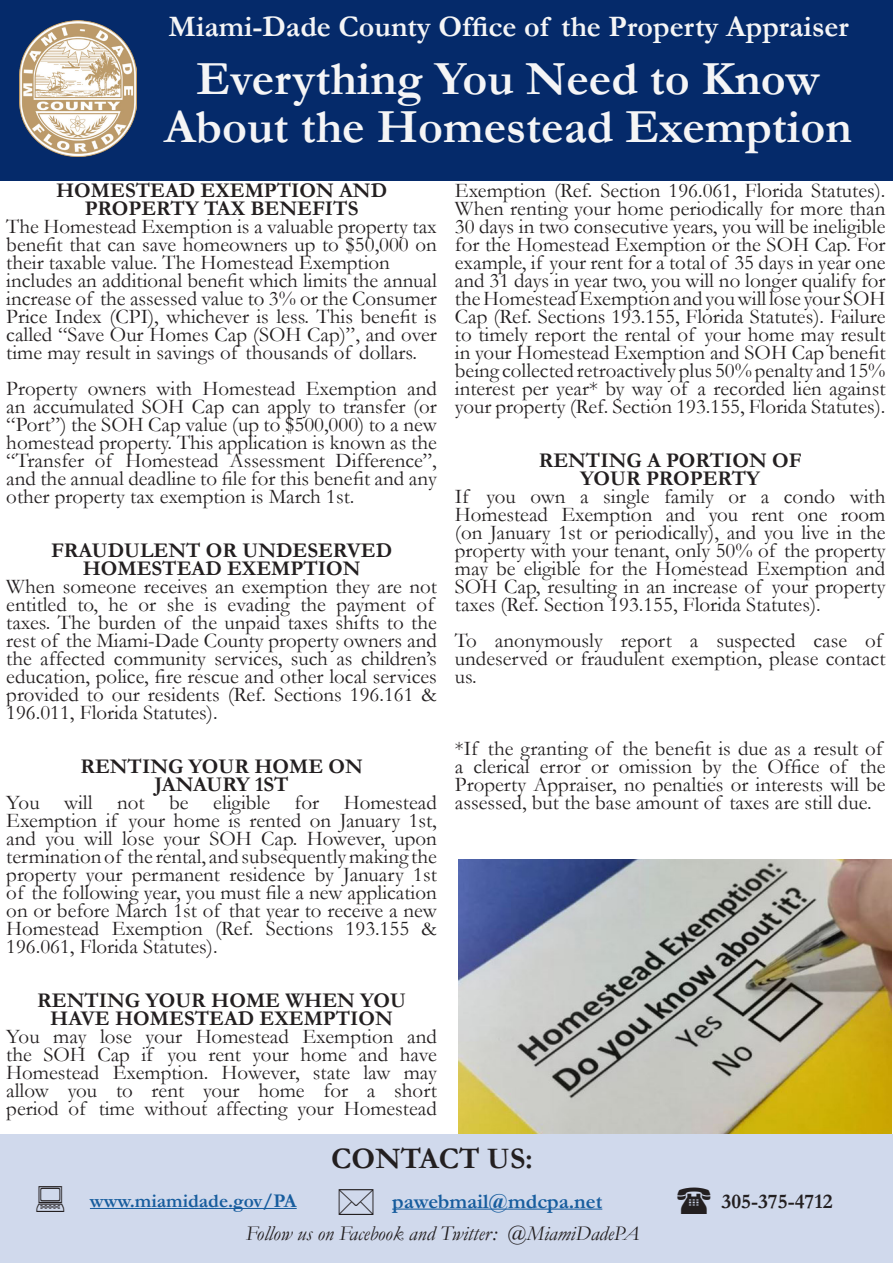
<style>
.page{position:relative;width:893px;height:1263px;background:#fff}
.page>*{position:absolute;margin:0;border:0;box-sizing:border-box;transform-origin:0 0}
.t1{font:700 48px/48px "Garamond";color:#f5f5f6;text-align:center}
.t2{font:700 30px "Garamond";color:#f5f5f6}
.t3{font:700 30px "Garamond";color:#231f20}
.t4{font:21px/18px "Garamond";color:#231f20;text-align:justify}
.t5{font:700 21px/18px "Garamond";color:#231f20;text-align:center}
.t6{font:italic 21px "Garamond";color:#231f20}
.t7{font:700 21px "Garamond";color:#175d9e}
.t8{font:700 19.5px "Garamond";color:#175d9e}
</style>
<div class="page">
<img style="left:458px;top:860px;width:433px;height:274px">
<div style="left:0;top:0;width:893px;height:180px;background:#052a6a"></div>
<img style="left:19px;top:20px;width:118px;height:137px">
<div style="left:0;top:1134px;width:893px;height:129px;background:#d0d9ec"></div>
<hr style="left:392px;top:1208px;width:210px;height:1px;background:#175d9e">
<hr style="left:90px;top:1208px;width:207px;height:1px;background:#175d9e">
<p class="t2" style="left:168px;top:6px;width:682px">Miami-Dade County Office of the Property Appraiser</p>
<p class="t1" style="left:164px;top:55px;width:689px">Everything You Need to Know<br>About the Homestead Exemption</p>
<p class="t5" style="left:56px;top:181px;width:333px">HOMESTEAD EXEMPTION AND</p>
<p class="t5" style="left:85px;top:199px;width:275px">PROPERTY TAX BENEFITS</p>
<p class="t4" style="left:6px;top:217px;width:432px">The Homestead Exemption is a valuable property tax benefit that can save homeowners up to $50,000 on their taxable value. The Homestead Exemption</p>
<p class="t4" style="left:6px;top:271px;width:432px">includes an additional benefit which limits the annual increase of the assessed value to 3% or the Consumer Price Index (CPI), whichever is less. This benefit is called “Save Our Homes Cap (SOH Cap)”, and over time may result in savings of thousands of dollars.</p>
<p class="t4" style="left:6px;top:379px;width:432px">Property owners with Homestead Exemption and an accumulated SOH Cap can apply to transfer (or “Port”) the SOH Cap value (up to $500,000) to a new homestead property. This application is known as the “Transfer of Homestead Assessment Difference”, and the annual deadline to file for this benefit and any other property tax exemption is March 1st.</p>
<p class="t5" style="left:51px;top:541px;width:343px">FRAUDULENT OR UNDESERVED<br>HOMESTEAD EXEMPTION</p>
<p class="t4" style="left:6px;top:577px;width:432px;text-align:left">When someone receives an exemption they are not entitled to, he or she is evading the payment of taxes. The burden of the unpaid taxes shifts to the rest of the Miami-Dade County property owners and the affected community services, such as children’s education, police, fire rescue and other local services provided to our residents (Ref. Sections 196.161 &amp; 196.011, Florida Statutes).</p>
<p class="t5" style="left:80px;top:757px;width:284px">RENTING YOUR HOME ON<br>JANAURY 1ST</p>
<p class="t4" style="left:6px;top:793px;width:432px">You will not be eligible for Homestead Exemption if your home is rented on January 1st, and you will lose your SOH Cap. However, upon termination of the rental, and subsequently making the property your permanent residence by January 1st of the following year, you must file a new application on or before March 1st of that year to receive a new Homestead Exemption (Ref. Sections 193.155 &amp; 196.061, Florida Statutes).</p>
<p class="t5" style="left:37px;top:991px;width:370px">RENTING YOUR HOME WHEN YOU<br>HAVE HOMESTEAD EXEMPTION</p>
<p class="t4" style="left:6px;top:1027px;width:432px">You may lose your Homestead Exemption and the SOH Cap if you rent your home and have Homestead Exemption. However, state law may allow you to rent your home for a short period of time without affecting your Homestead</p>
<p class="t4" style="left:455px;top:181px;width:432px">Exemption (Ref. Section 196.061, Florida Statutes).<br>When renting your home periodically for more than 30 days in two consecutive years, you will be ineligible for the Homestead Exemption or the SOH Cap. For example, if your rent for a total of 35 days in year one and 31 days in year two, you will no longer qualify for the Homestead Exemption and you will lose your SOH Cap (Ref. Sections 193.155, Florida Statutes). Failure to timely report the rental of your home may result in your Homestead Exemption and SOH Cap benefit being collected retroactively plus 50% penalty and 15% interest per year* by way of a recorded lien against your property (Ref. Section 193.155, Florida Statutes).</p>
<p class="t5" style="left:539px;top:451px;width:265px">RENTING A PORTION OF<br>YOUR PROPERTY</p>
<p class="t4" style="left:455px;top:487px;width:432px">If you own a single family or a condo with Homestead Exemption and you rent one room (on January 1st or periodically), and you live in the property with your tenant, only 50% of the property may be eligible for the Homestead Exemption and SOH Cap, resulting in an increase of your property taxes (Ref. Section 193.155, Florida Statutes).</p>
<p class="t4" style="left:455px;top:631px;width:432px;text-align:left">To anonymously report a suspected case of undeserved or fraudulent exemption, please contact us.</p>
<p class="t4" style="left:455px;top:739px;width:432px;text-align:left">*If the granting of the benefit is due as a result of a clerical error or omission by the Office of the Property Appraiser, no penalties or interests will be assessed, but the base amount of taxes are still due.</p>
<p class="t3" style="left:331px;top:1138px;width:203px">CONTACT US:</p>
<p class="t8" style="left:90px;top:1187px;width:208px">www.miamidade.gov/PA</p>
<p class="t7" style="left:392px;top:1186px;width:212px">pawebmail@mdcpa.net</p>
<p class="t5" style="left:722px;top:1192px;width:112px">305-375-4712</p>
<p class="t6" style="left:246px;top:1219px;width:395px">Follow us on Facebook and Twitter: @MiamiDadePA</p>
</div>
